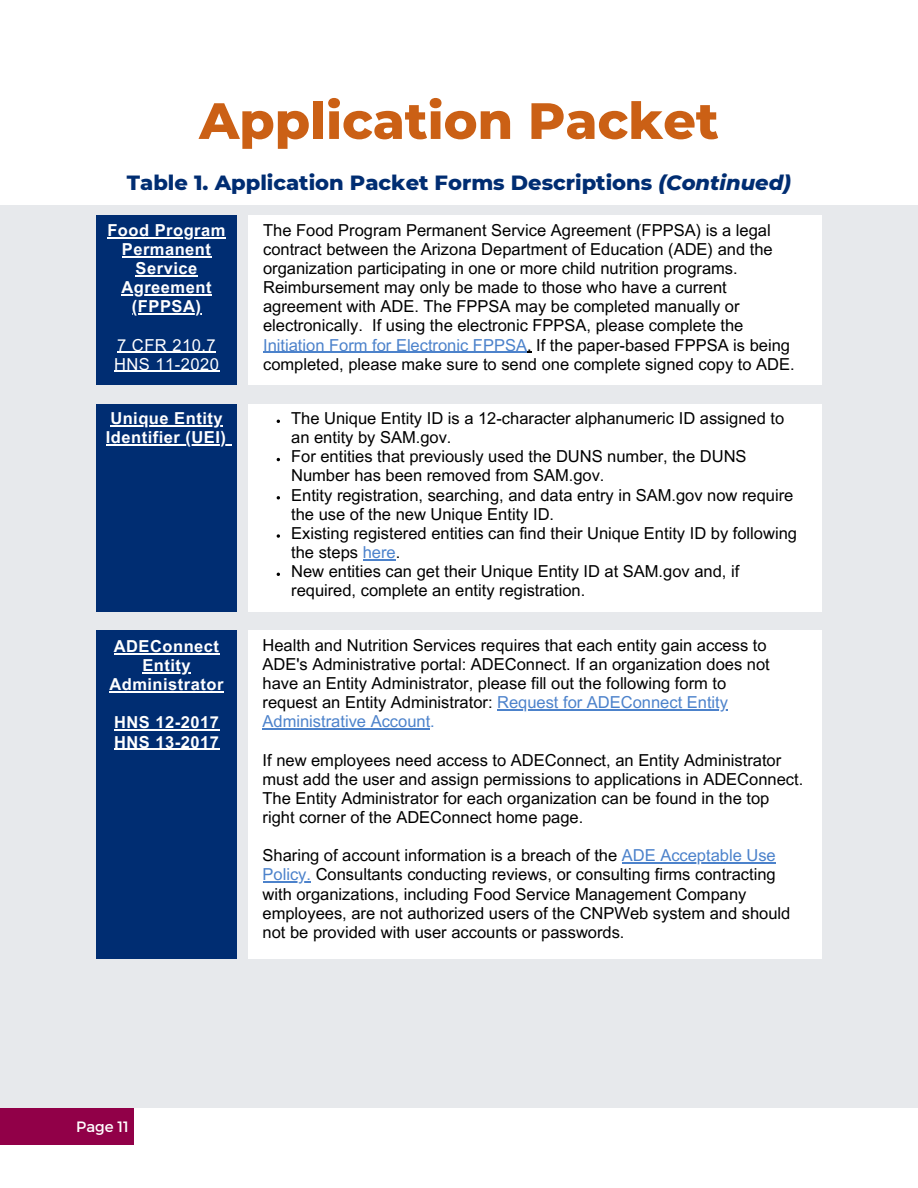
<style>
.page{position:relative;width:918px;height:1188px;background:#fff}
.page>*{position:absolute;margin:0;border:0;box-sizing:border-box;transform-origin:0 0}
.t1{font:800 51px "Montserrat";color:#cb6015}
.t2{font:800 21px "Montserrat";color:#002d72}
.t3{font:16.5px/19.2px "Arial MT Pro";color:#000}
.t4{font:700 16.5px/19.2px "Arial MT Pro";letter-spacing:.03em;color:#fff;text-align:center}
.t5{font:16.5px "Arial MT Pro";color:#4c82cb}
.t6{font:16.5px/19.2px "Arial MT Pro";letter-spacing:.03em;color:#fff}
.t7{font:15px "Montserrat";color:#fff}
.s1{font-style:italic}
.s2{color:#4c82cb}
</style>
<div class="page">
<div style="left:0;top:1108px;width:134px;height:37px;background:#910048"></div>
<div style="left:0;top:206px;width:918px;height:902px;background:#e7e9ec"></div>
<div style="left:96px;top:215px;width:141px;height:170px;background:#002d72"></div>
<hr style="left:107px;top:237px;width:119px;height:1px;background:#fff">
<hr style="left:122px;top:256px;width:90px;height:1px;background:#fff">
<hr style="left:136px;top:275px;width:62px;height:1px;background:#fff">
<hr style="left:121px;top:294px;width:91px;height:1px;background:#fff">
<hr style="left:132px;top:313px;width:69px;height:2px;background:#fff">
<hr style="left:117px;top:352px;width:99px;height:1px;background:#fff">
<hr style="left:114px;top:371px;width:105px;height:1px;background:#fff">
<div style="left:248px;top:215px;width:574px;height:170px;background:#fff"></div>
<hr style="left:263px;top:352px;width:264px;height:1px;background:#4c82cb">
<div style="left:96px;top:404px;width:141px;height:208px;background:#002d72"></div>
<hr style="left:110px;top:425px;width:113px;height:1px;background:#fff">
<hr style="left:106px;top:444px;width:120px;height:1px;background:#fff">
<div style="left:248px;top:404px;width:573px;height:208px;background:#fff"></div>
<svg style="left:277px;top:534px;width:3px;height:4px"></svg>
<hr style="left:363px;top:559px;width:33px;height:1px;background:#4c82cb">
<div style="left:96px;top:631px;width:141px;height:328px;background:#002d72"></div>
<hr style="left:114px;top:653px;width:106px;height:1px;background:#fff">
<hr style="left:142px;top:672px;width:49px;height:1px;background:#fff">
<hr style="left:109px;top:691px;width:115px;height:1px;background:#fff">
<hr style="left:114px;top:730px;width:105px;height:1px;background:#fff">
<hr style="left:114px;top:749px;width:105px;height:1px;background:#fff">
<div style="left:248px;top:631px;width:574px;height:328px;background:#fff"></div>
<hr style="left:497px;top:709px;width:231px;height:2px;background:#4c82cb">
<hr style="left:263px;top:729px;width:167px;height:1px;background:#4c82cb">
<hr style="left:622px;top:862px;width:154px;height:2px;background:#4c82cb">
<hr style="left:263px;top:882px;width:44px;height:1px;background:#4c82cb">
<h3 class="t1" style="left:199px;top:90px;width:521px">Application Packet</h3>
<h1 class="t2" style="left:127px;top:170px;width:666px">Table 1. Application Packet Forms Descriptions <span class="s1">(Continued)</span></h1>
<h5 class="t4" style="left:107px;top:222px;width:120px">Food Program<br>Permanent<br>Service</h5>
<h4 class="t4" style="left:121px;top:280px;width:92px">Agreement</h4>
<h5 class="t4" style="left:132px;top:299px;width:70px">(FPPSA)</h5>
<h5 class="t6" style="left:114px;top:337px;width:106px">7 CFR 210.7<br>HNS 11-2020</h5>
<h5 class="t3" style="left:263px;top:222px;width:533px">The Food Program Permanent Service Agreement (FPPSA) is a legal contract between the Arizona Department of Education (ADE) and the organization participating in one or more child nutrition programs.<br>Reimbursement may only be made to those who have a current agreement with ADE. The FPPSA may be completed manually or electronically. If using the electronic FPPSA, please complete the <span class="s2">Initiation Form for Electronic FPPSA</span>. If the paper-based FPPSA is being completed, please make sure to send one complete signed copy to ADE.</h5>
<p class="t4" style="left:110px;top:411px;width:114px">Unique Entity</p>
<p class="t4" style="left:106px;top:430px;width:122px">Identifier (UEI)</p>
<p class="t3" style="left:291px;top:411px;width:495px">The Unique Entity ID is a 12-character alphanumeric ID assigned to an entity by SAM.gov.</p>
<p class="t3" style="left:291px;top:449px;width:457px">For entities that previously used the DUNS number, the DUNS<br>Number has been removed from SAM.gov.</p>
<p class="t3" style="left:291px;top:487px;width:504px">Entity registration, searching, and data entry in SAM.gov now require the use of the new Unique Entity ID.</p>
<p class="t3" style="left:291px;top:526px;width:507px">Existing registered entities can find their Unique Entity ID by following the steps <span class="s2">here</span>.</p>
<p class="t3" style="left:291px;top:564px;width:450px">New entities can get their Unique Entity ID at SAM.gov and, if required, complete an entity registration.</p>
<p class="t4" style="left:114px;top:639px;width:107px">ADEConnect</p>
<p class="t4" style="left:109px;top:658px;width:116px">Entity<br>Administrator</p>
<p class="t4" style="left:114px;top:715px;width:106px">HNS 12-2017</p>
<p class="t4" style="left:114px;top:734px;width:106px">HNS 13-2017</p>
<p class="t3" style="left:263px;top:638px;width:509px">Health and Nutrition Services requires that each entity gain access to<br>ADE's Administrative portal: ADEConnect. If an organization does not have an Entity Administrator, please fill out the following form to</p>
<p class="t3" style="left:263px;top:695px;width:467px">request an Entity Administrator: <span class="s2">Request for ADEConnect Entity</span></p>
<p class="t5" style="left:263px;top:715px;width:174px">Administrative Account.</p>
<p class="t3" style="left:263px;top:752px;width:542px">If new employees need access to ADEConnect, an Entity Administrator must add the user and assign permissions to applications in ADEConnect.<br>The Entity Administrator for each organization can be found in the top right corner of the ADEConnect home page.</p>
<p class="t3" style="left:263px;top:848px;width:515px">Sharing of account information is a breach of the <span class="s2">ADE Acceptable Use</span></p>
<p class="t3" style="left:263px;top:867px;width:529px"><span class="s2">Policy.</span> Consultants conducting reviews, or consulting firms contracting with organizations, including Food Service Management Company employees, are not authorized users of the CNPWeb system and should not be provided with user accounts or passwords.</p>
<h2 class="t7" style="left:76px;top:1117px;width:54px">Page 11</h2>
</div>
